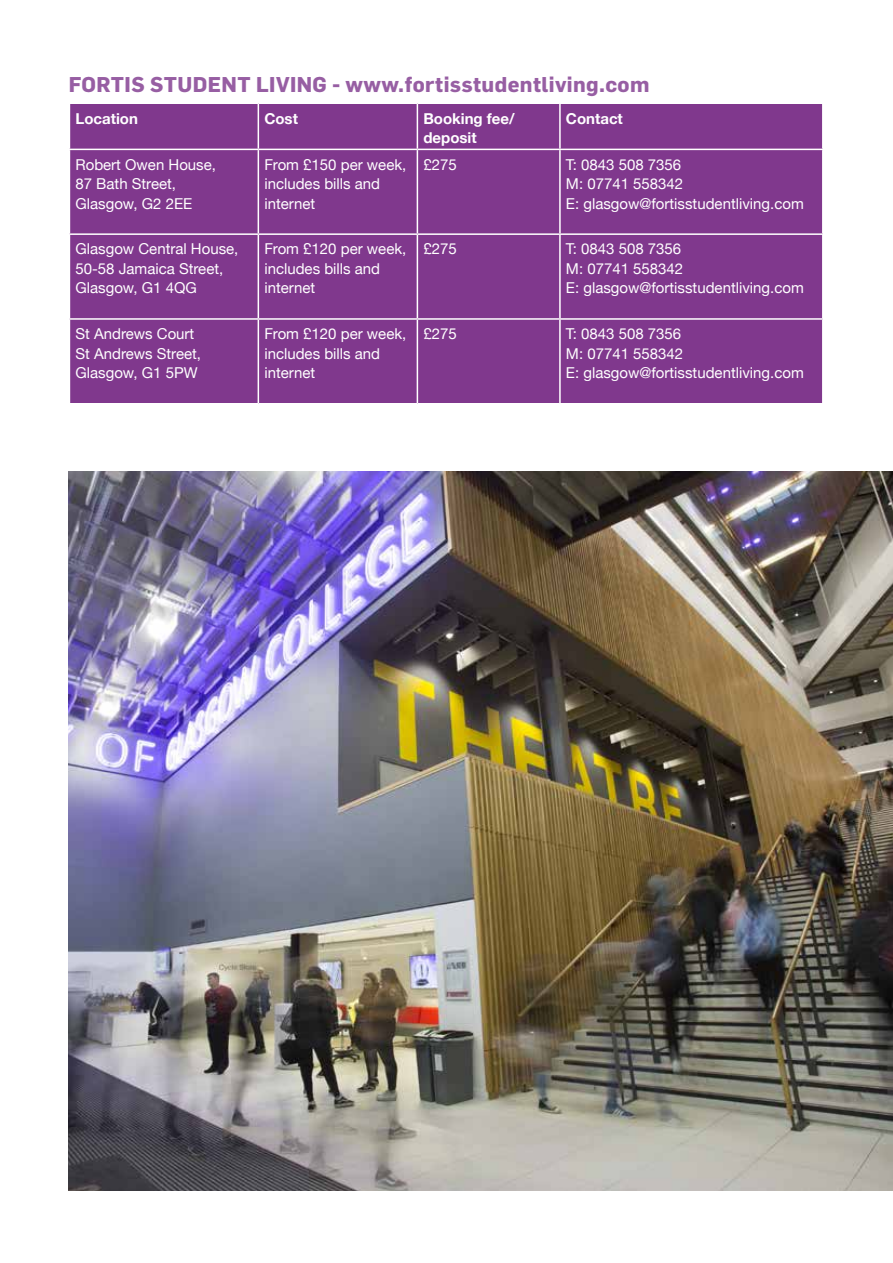
<style>
.page{position:relative;width:893px;height:1263px;background:#fff}
.page>*{position:absolute;margin:0;border:0;box-sizing:border-box;transform-origin:0 0}
.t1{font:700 21px "Flama";letter-spacing:.02em;color:#975ea3}
.t2{font:15px/19.5px "Helvetica Neue";color:#fff}
.t3{font:700 15px/19.5px "Helvetica Neue";color:#fff}
</style>
<div class="page">
<div style="left:70px;top:104px;width:752px;height:299px;background:#80388d"></div>
<hr style="left:258px;top:104px;width:1px;height:45px;background:#fff">
<hr style="left:417px;top:104px;width:1px;height:45px;background:#fff">
<hr style="left:559px;top:104px;width:2px;height:45px;background:#fff">
<hr style="left:69px;top:149px;width:189px;height:1px;background:#fff">
<hr style="left:258px;top:149px;width:159px;height:1px;background:#fff">
<hr style="left:258px;top:150px;width:1px;height:83px;background:#fff">
<hr style="left:417px;top:149px;width:143px;height:1px;background:#fff">
<hr style="left:417px;top:150px;width:1px;height:83px;background:#fff">
<hr style="left:560px;top:149px;width:264px;height:1px;background:#fff">
<hr style="left:559px;top:150px;width:2px;height:83px;background:#fff">
<hr style="left:69px;top:233px;width:189px;height:2px;background:#fff">
<hr style="left:258px;top:233px;width:159px;height:2px;background:#fff">
<hr style="left:258px;top:235px;width:1px;height:83px;background:#fff">
<hr style="left:417px;top:233px;width:143px;height:2px;background:#fff">
<hr style="left:417px;top:235px;width:1px;height:83px;background:#fff">
<hr style="left:560px;top:233px;width:264px;height:2px;background:#fff">
<hr style="left:559px;top:235px;width:2px;height:83px;background:#fff">
<hr style="left:69px;top:318px;width:189px;height:2px;background:#fff">
<hr style="left:258px;top:318px;width:159px;height:2px;background:#fff">
<hr style="left:258px;top:320px;width:1px;height:83px;background:#fff">
<hr style="left:417px;top:318px;width:143px;height:2px;background:#fff">
<hr style="left:417px;top:320px;width:1px;height:83px;background:#fff">
<hr style="left:560px;top:318px;width:264px;height:2px;background:#fff">
<hr style="left:559px;top:320px;width:2px;height:83px;background:#fff">
<img style="left:69px;top:471px;width:824px;height:720px">
<h1 class="t1" style="left:69px;top:70px;width:582px">FORTIS STUDENT LIVING - www.fortisstudentliving.com</h1>
<p class="t3" style="left:75px;top:109px;width:64px">Location</p>
<p class="t3" style="left:264px;top:109px;width:35px">Cost</p>
<p class="t3" style="left:423px;top:109px;width:93px">Booking fee/ deposit</p>
<p class="t3" style="left:566px;top:109px;width:58px">Contact</p>
<p class="t2" style="left:75px;top:155px;width:142px">Robert Owen House,<br>87 Bath Street,<br>Glasgow, G2 2EE</p>
<p class="t2" style="left:264px;top:155px;width:143px">From £150 per week, includes bills and internet</p>
<p class="t2" style="left:423px;top:155px;width:35px">£275</p>
<p class="t2" style="left:566px;top:155px;width:239px">T: 0843 508 7356<br>M: 07741 558342<br>E: glasgow@fortisstudentliving.com</p>
<p class="t2" style="left:75px;top:240px;width:165px">Glasgow Central House,<br>50-58 Jamaica Street,<br>Glasgow, G1 4QG</p>
<p class="t2" style="left:264px;top:240px;width:143px">From £120 per week, includes bills and internet</p>
<p class="t2" style="left:423px;top:240px;width:35px">£275</p>
<p class="t2" style="left:566px;top:240px;width:239px">T: 0843 508 7356<br>M: 07741 558342<br>E: glasgow@fortisstudentliving.com</p>
<p class="t2" style="left:75px;top:325px;width:127px">St Andrews Court<br>St Andrews Street,<br>Glasgow, G1 5PW</p>
<p class="t2" style="left:264px;top:325px;width:143px">From £120 per week, includes bills and internet</p>
<p class="t2" style="left:423px;top:325px;width:35px">£275</p>
<p class="t2" style="left:566px;top:325px;width:239px">T: 0843 508 7356<br>M: 07741 558342<br>E: glasgow@fortisstudentliving.com</p>
</div>
